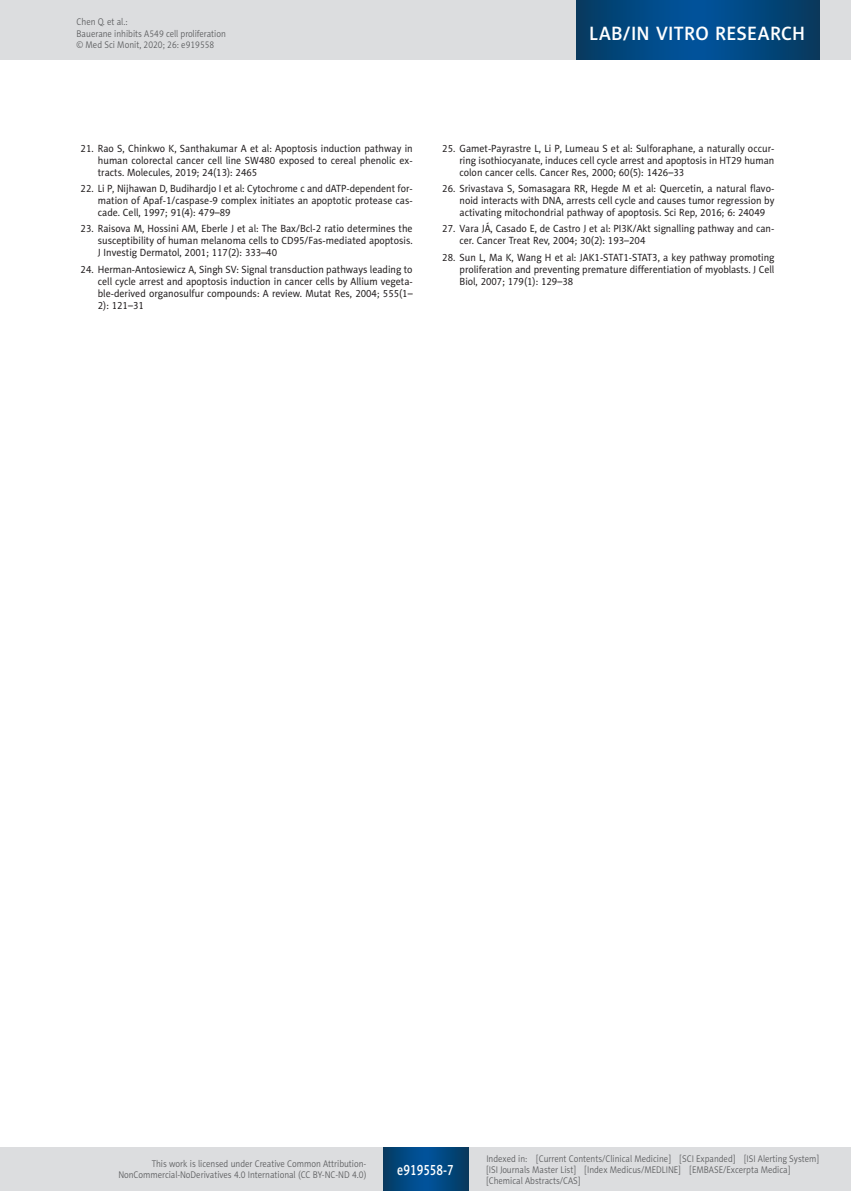
<style>
.page{position:relative;width:851px;height:1191px;background:#fff}
.page>*{position:absolute;margin:0;border:0;box-sizing:border-box;transform-origin:0 0}
.t1{font:19.5px "Naomi Sans EFN Medium";letter-spacing:.01em;color:#fff}
.t2{font:15px "Naomi Sans EFN Medium";color:#fff;scale:.8 1}
.MSM_Referencje_punkt{font:10.5px/12px "Naomi Sans EFN";color:#231f20;text-align:justify;scale:.95 1}
.MSM_Referencje_punkt-2{font:10.5px/12px "Naomi Sans EFN";color:#231f20;text-align:justify;scale:.94 1}
.t3{font:9.75px/11.2px "Naomi Sans EFN Light";color:#57585a;scale:.9 1}
</style>
<div class="page">
<div style="left:0;top:1148px;width:850px;height:43px;background:#dcdddf"></div>
<div style="left:0;top:0;width:850px;height:60px;background:#dcdddf"></div>
<svg style="left:576px;top:0;width:243px;height:60px;background:#02477e"></svg>
<svg style="left:383px;top:1147px;width:85px;height:43px;background:#02477e"></svg>
<p class="t3" style="left:77px;top:16px;width:167px">Chen Q. et al.:<br>Bauerane inhibits A549 cell proliferation © Med Sci Monit, 2020; 26: e919558</p>
<h1 class="t1" style="left:589px;top:22px;width:217px">LAB/IN VITRO RESEARCH</h1>
<p class="MSM_Referencje_punkt" style="left:98px;top:142px;width:333px;text-indent:-17px">21. Rao S, Chinkwo K, Santhakumar A et al: Apoptosis induction pathway in human colorectal cancer cell line SW480 exposed to cereal phenolic ex&shy;tracts. Molecules, 2019; 24(13): 2465</p>
<p class="MSM_Referencje_punkt-2" style="left:98px;top:183px;width:336px;text-indent:-17px">22. Li P, Nijhawan D, Budihardjo I et al: Cytochrome c and dATP-dependent for&shy;mation of Apaf-1/caspase-9 complex initiates an apoptotic protease cas&shy;cade. Cell, 1997; 91(4): 479–89</p>
<p class="MSM_Referencje_punkt" style="left:98px;top:223px;width:333px;text-indent:-17px">23. Raisova M, Hossini AM, Eberle J et al: The Bax/Bcl-2 ratio determines the susceptibility of human melanoma cells to CD95/Fas-mediated apoptosis.<br>J Investig Dermatol, 2001; 117(2): 333–40</p>
<p class="MSM_Referencje_punkt" style="left:98px;top:263px;width:333px;text-indent:-17px">24. Herman-Antosiewicz A, Singh SV: Signal transduction pathways leading to cell cycle arrest and apoptosis induction in cancer cells by Allium vegeta&shy;ble-derived organosulfur compounds: A review. Mutat Res, 2004; 555(1– 2): 121–31</p>
<p class="MSM_Referencje_punkt" style="left:459px;top:142px;width:333px;text-indent:-17px">25. Gamet-Payrastre L, Li P, Lumeau S et al: Sulforaphane, a naturally occur&shy;ring isothiocyanate, induces cell cycle arrest and apoptosis in HT29 human colon cancer cells. Cancer Res, 2000; 60(5): 1426–33</p>
<p class="MSM_Referencje_punkt" style="left:459px;top:183px;width:333px;text-indent:-17px">26. Srivastava S, Somasagara RR, Hegde M et al: Quercetin, a natural flavo&shy;noid interacts with DNA, arrests cell cycle and causes tumor regression by activating mitochondrial pathway of apoptosis. Sci Rep, 2016; 6: 24049</p>
<p class="MSM_Referencje_punkt" style="left:459px;top:223px;width:333px;text-indent:-17px">27. Vara JÁ, Casado E, de Castro J et al: PI3K/Akt signalling pathway and can&shy;cer. Cancer Treat Rev, 2004; 30(2): 193–204</p>
<p class="MSM_Referencje_punkt" style="left:459px;top:251px;width:333px;text-indent:-17px">28. Sun L, Ma K, Wang H et al: JAK1-STAT1-STAT3, a key pathway promoting proliferation and preventing premature differentiation of myoblasts. J Cell Biol, 2007; 179(1): 129–38</p>
<p class="t3" style="left:118px;top:1158px;width:277px;text-align:right">This work is licensed under Creative Common Attribution-<br>NonCommercial-NoDerivatives 4.0 International (CC BY-NC-ND 4.0)</p>
<h2 class="t2" style="left:397px;top:1160px;width:72px">e919558-7</h2>
<p class="t3" style="left:486px;top:1152px;width:371px">Indexed in: [Current Contents/Clinical Medicine] [SCI Expanded] [ISI Alerting System] [ISI Journals Master List] [Index Medicus/MEDLINE] [EMBASE/Excerpta Medica] [Chemical Abstracts/CAS]</p>
</div>
